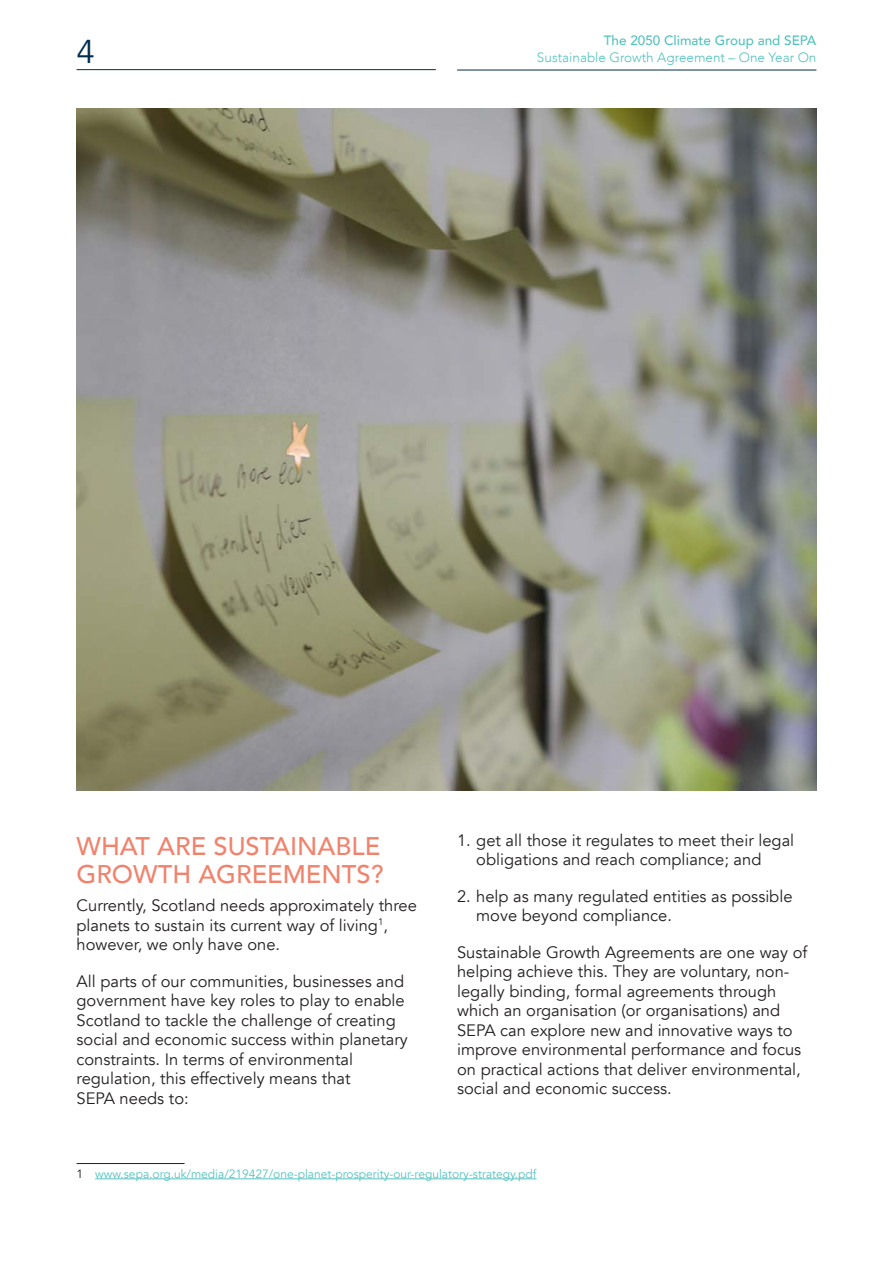
<style>
.page{position:relative;width:893px;height:1263px;background:#fff}
.page>*{position:absolute;margin:0;border:0;box-sizing:border-box;transform-origin:0 0}
.t1{font:33px "Avenir";color:#002d50}
.Heading_2{font:500 25.5px/28.5px "Avenir";color:#f1836d}
.Body_txt{font:16.5px/19.5px "Avenir";color:#231f20}
.t2{font:300 13.5px "Avenir";color:#54c2be}
.t3{font:500 13.5px "Avenir";color:#54c2be}
.Footnote{font:12px "Avenir";color:#54c2be}
.s1{color:#231f20}
</style>
<div class="page">
<hr style="left:77px;top:69px;width:359px;height:1px;background:#002d50">
<hr style="left:457px;top:70px;width:359px;height:1px;background:#002d50">
<img style="left:77px;top:108px;width:739px;height:683px">
<hr style="left:77px;top:1163px;width:108px;height:1px;background:#231f20">
<hr style="left:95px;top:1178px;width:441px;height:1px;background:#54c2be">
<h1 class="t1" style="left:77px;top:32px;width:20px">4</h1>
<p class="t3" style="left:604px;top:29px;width:214px">The 2050 Climate Group and SEPA</p>
<p class="t2" style="left:537px;top:49px;width:281px">Sustainable Growth Agreement – One Year On</p>
<p class="Heading_2" style="left:77px;top:830px;width:308px">WHAT ARE SUSTAINABLE<br>GROWTH AGREEMENTS?</p>
<p class="Body_txt" style="left:77px;top:896px;width:342px">Currently, Scotland needs approximately three planets to sustain its current way of living<sup>1</sup>, however, we only have one.</p>
<p class="Body_txt" style="left:77px;top:972px;width:333px">All parts of our communities, businesses and government have key roles to play to enable Scotland to tackle the challenge of creating social and economic success within planetary constraints. In terms of environmental regulation, this effectively means that<br>SEPA needs to:</p>
<p class="Body_txt" style="left:476px;top:831px;width:319px;text-indent:-19px">1. get all those it regulates to meet their legal obligations and reach compliance; and</p>
<p class="Body_txt" style="left:476px;top:887px;width:318px;text-indent:-19px">2. help as many regulated entities as possible move beyond compliance.</p>
<p class="Body_txt" style="left:457px;top:943px;width:352px">Sustainable Growth Agreements are one way of helping achieve this. They are voluntary, non&shy;legally binding, formal agreements through which an organisation (or organisations) and SEPA can explore new and innovative ways to improve environmental performance and focus on practical actions that deliver environmental, social and economic success.</p>
<p class="Footnote" style="left:77px;top:1167px;width:461px"><span class="s1">1</span> www.sepa.org.uk/media/219427/one-planet-prosperity-our-regulatory-strategy.pdf</p>
</div>
